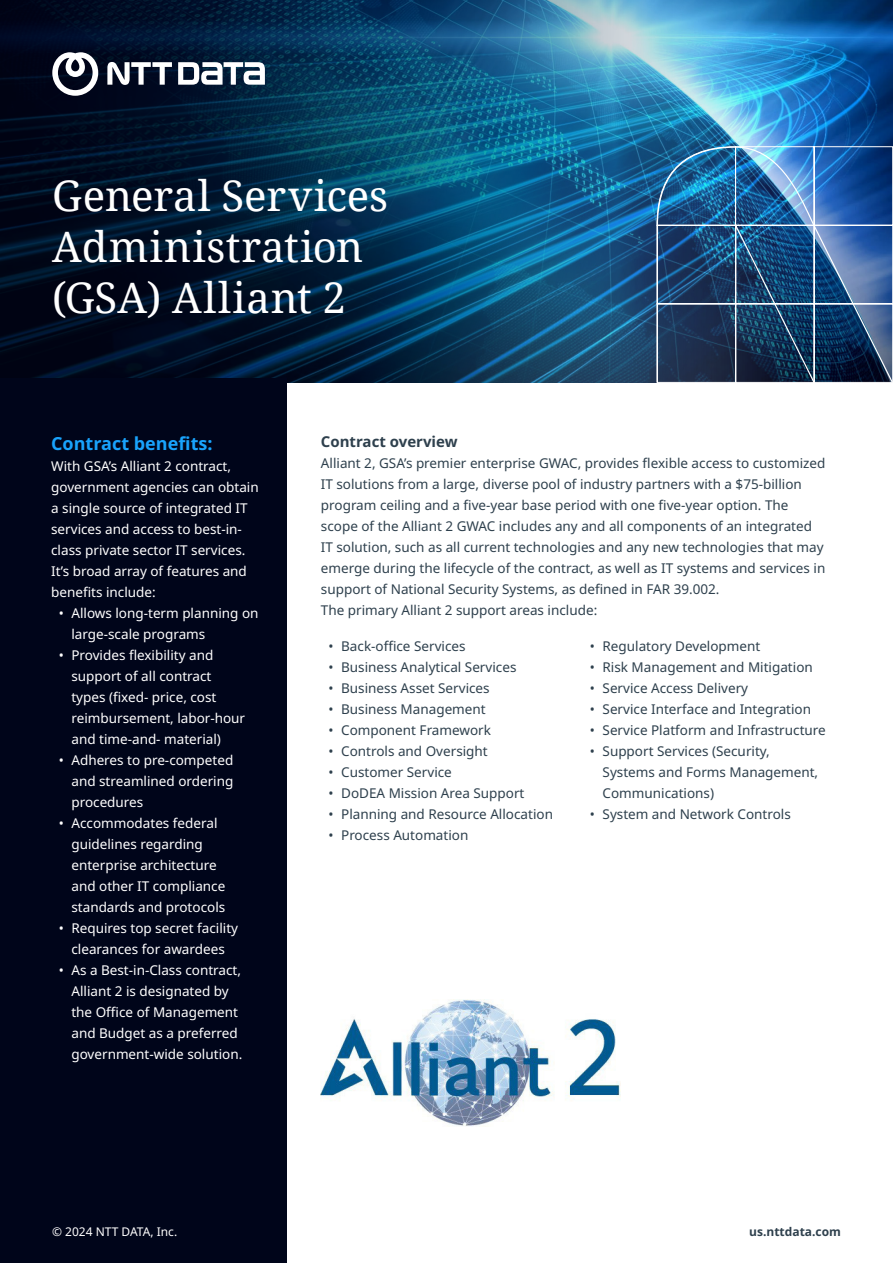
<style>
.page{position:relative;width:893px;height:1263px;background:#fff}
.page>*{position:absolute;margin:0;border:0;box-sizing:border-box;transform-origin:0 0}
.HEADING_1_32pt{font:42px/51px "Noto Serif";letter-spacing:.005em;color:#fff}
.INTRODUCTION_TEXT_12pt{font:700 18px "Noto Sans";color:#19a3fc}
.HEADING_4_10pt{font:700 15px "Noto Sans";color:#2e404d}
.BODY_TEXT_9pt{font:13.5px/21px "Noto Sans";color:#2e404d}
.BODY_TEXT_9pt-2{font:13.5px/21px "Noto Sans";color:#fff}
.PAGE_INFORMATION___LEGAL_8pt{font:12px "Noto Sans";color:#fff}
.PAGE_INFORMATION___LEGAL_8pt-2{font:700 12px "Noto Sans";color:#2e404d}
</style>
<div class="page">
<img style="left:0;top:0;width:893px;height:383px">
<img style="left:656px;top:146px;width:237px;height:237px">
<div style="left:0;top:378px;width:287px;height:885px;background:#00051a"></div>
<svg style="left:52px;top:52px;width:46px;height:44px"></svg>
<svg style="left:178px;top:62px;width:87px;height:23px"></svg>
<svg style="left:107px;top:62px;width:65px;height:23px"></svg>
<img style="left:321px;top:999px;width:300px;height:127px">
<p class="HEADING_1_32pt" style="left:52px;top:168px;width:337px">General Services<br>Administration (GSA) Alliant 2</p>
<p class="INTRODUCTION_TEXT_12pt" style="left:51px;top:433px;width:163px">Contract benefits:</p>
<p class="BODY_TEXT_9pt-2" style="left:51px;top:456px;width:209px">With GSA’s Alliant 2 contract, government agencies can obtain a single source of integrated IT services and access to best-in&shy;class private sector IT services.<br>It’s broad array of features and benefits include:</p>
<p class="BODY_TEXT_9pt-2" style="left:71px;top:603px;width:189px;text-indent:-13px">• Allows long-term planning on large-scale programs</p>
<p class="BODY_TEXT_9pt-2" style="left:71px;top:645px;width:175px;text-indent:-13px">• Provides flexibility and support of all contract types (fixed- price, cost reimbursement, labor-hour and time-and- material)</p>
<p class="BODY_TEXT_9pt-2" style="left:71px;top:750px;width:164px;text-align:justify;text-indent:-13px">• Adheres to pre-competed and streamlined ordering procedures</p>
<p class="BODY_TEXT_9pt-2" style="left:71px;top:813px;width:155px;text-indent:-13px">• Accommodates federal guidelines regarding enterprise architecture and other IT compliance standards and protocols</p>
<p class="BODY_TEXT_9pt-2" style="left:59px;top:918px;width:181px;text-align:center">• Requires top secret facility clearances for awardees</p>
<p class="BODY_TEXT_9pt-2" style="left:71px;top:960px;width:172px;text-indent:-13px">• As a Best-in-Class contract,<br>Alliant 2 is designated by the Office of Management and Budget as a preferred government-wide solution.</p>
<p class="HEADING_4_10pt" style="left:321px;top:433px;width:138px">Contract overview</p>
<p class="BODY_TEXT_9pt" style="left:321px;top:453px;width:506px">Alliant 2, GSA’s premier enterprise GWAC, provides flexible access to customized IT solutions from a large, diverse pool of industry partners with a $75-billion program ceiling and a five-year base period with one five-year option. The scope of the Alliant 2 GWAC includes any and all components of an integrated IT solution, such as all current technologies and any new technologies that may emerge during the lifecycle of the contract, as well as IT systems and services in support of National Security Systems, as defined in FAR 39.002.</p>
<p class="BODY_TEXT_9pt" style="left:321px;top:600px;width:278px">The primary Alliant 2 support areas include:</p>
<p class="BODY_TEXT_9pt" style="left:328px;top:636px;width:139px">• Back-office Services</p>
<p class="BODY_TEXT_9pt" style="left:328px;top:657px;width:190px">• Business Analytical Services</p>
<p class="BODY_TEXT_9pt" style="left:328px;top:678px;width:163px">• Business Asset Services</p>
<p class="BODY_TEXT_9pt" style="left:328px;top:699px;width:159px">• Business Management</p>
<p class="BODY_TEXT_9pt" style="left:328px;top:720px;width:164px">• Component Framework</p>
<p class="BODY_TEXT_9pt" style="left:328px;top:741px;width:161px">• Controls and Oversight</p>
<p class="BODY_TEXT_9pt" style="left:328px;top:762px;width:125px">• Customer Service</p>
<p class="BODY_TEXT_9pt" style="left:328px;top:783px;width:198px">• DoDEA Mission Area Support</p>
<p class="BODY_TEXT_9pt" style="left:328px;top:804px;width:226px">• Planning and Resource Allocation</p>
<p class="BODY_TEXT_9pt" style="left:328px;top:825px;width:142px">• Process Automation</p>
<p class="BODY_TEXT_9pt" style="left:590px;top:636px;width:172px">• Regulatory Development</p>
<p class="BODY_TEXT_9pt" style="left:590px;top:657px;width:224px">• Risk Management and Mitigation</p>
<p class="BODY_TEXT_9pt" style="left:590px;top:678px;width:160px">• Service Access Delivery</p>
<p class="BODY_TEXT_9pt" style="left:590px;top:699px;width:223px">• Service Interface and Integration</p>
<p class="BODY_TEXT_9pt" style="left:590px;top:720px;width:237px">• Service Platform and Infrastructure</p>
<p class="BODY_TEXT_9pt" style="left:603px;top:741px;width:217px;text-indent:-13px">• Support Services (Security,<br>Systems and Forms Management,<br>Communications)</p>
<p class="BODY_TEXT_9pt" style="left:590px;top:804px;width:203px">• System and Network Controls</p>
<p class="PAGE_INFORMATION___LEGAL_8pt" style="left:52px;top:1225px;width:127px">© 2024 NTT DATA, Inc.</p>
<p class="PAGE_INFORMATION___LEGAL_8pt-2" style="left:749px;top:1225px;width:93px">us.nttdata.com</p>
</div>
